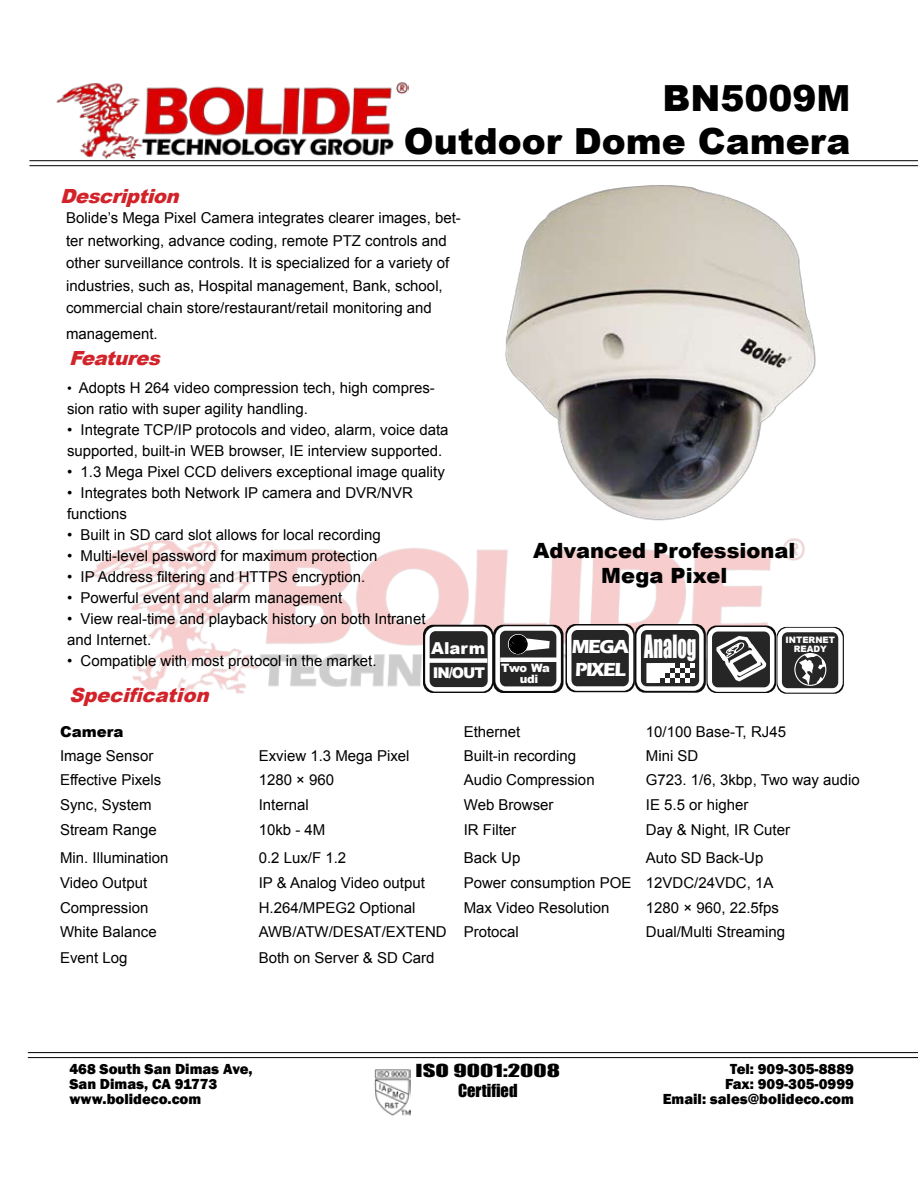
<style>
.page{position:relative;width:918px;height:1188px;background:#fff}
.page>*{position:absolute;margin:0;border:0;box-sizing:border-box;transform-origin:0 0}
.t1{font:900 36px/43.2px "Arial";color:#000;text-align:right}
.t2{font:29.4px "Impact";color:#fff;scale:.62 1}
.t3{font:900 21px/25.2px "Arial";color:#000;text-align:center}
.t4{font:italic 900 19.5px "Arial";color:#d2232a}
.t5{font:700 19.5px "Eras ITC";letter-spacing:-.075em;color:#fff}
.t6{font:16.5px/19.8px "Impact";color:#000;text-align:center;scale:1.5 1}
.t7{font:900 16.5px "Arial";color:#fff}
.t8{font:15px/21px "Arial";color:#000}
.t9{font:800 15px/15px "Franklin Gothic";color:#000}
.t10{font:900 15px "Arial";color:#000}
.t11{font:900 14.85px "Arial";color:#fff}
.t12{font:900 11.55px/11.6px "Arial";letter-spacing:-.035em;color:#fff}
.t13{font:900 8.85px/8.9px "Arial";color:#fff;text-align:center}
.s1{font-size:13.5px}
</style>
<div class="page">
<img style="left:84px;top:538px;width:724px;height:156px">
<img style="left:54px;top:82px;width:355px;height:85px">
<div style="left:494px;top:626px;width:68px;height:66px;background:#262627;border-radius:9px"></div>
<div style="left:493px;top:625px;width:71px;height:68px;border:2px solid #0c0c0c;border-radius:9px"></div>
<div style="left:495px;top:626px;width:66px;height:65px;border:4px solid #fff;border-radius:8px"></div>
<hr style="left:500px;top:658px;width:59px;height:4px;background:#fff">
<svg style="left:508px;top:634px;width:20px;height:20px"></svg>
<svg style="left:509px;top:635px;width:41px;height:19px"></svg>
<div style="left:424px;top:626px;width:68px;height:66px;background:#262627;border-radius:9px"></div>
<div style="left:423px;top:625px;width:70px;height:68px;border:2px solid #0c0c0c;border-radius:9px"></div>
<div style="left:425px;top:627px;width:67px;height:65px;border:4px solid #fff;border-radius:8px"></div>
<div style="left:429px;top:658px;width:58px;height:5px;background:#fff"></div>
<div style="left:778px;top:628px;width:65px;height:65px;background:#262627;border-radius:9px"></div>
<div style="left:777px;top:627px;width:67px;height:67px;border:2px solid #0c0c0c;border-radius:9px"></div>
<div style="left:777px;top:628px;width:66px;height:65px;border:4px solid #fff;border-radius:8px"></div>
<div style="left:794px;top:653px;width:32px;height:33px;border:1px solid #fff;border-radius:50%"></div>
<svg style="left:799px;top:653px;width:27px;height:32px"></svg>
<div style="left:708px;top:627px;width:67px;height:65px;background:#262627;border-radius:9px"></div>
<div style="left:706px;top:626px;width:70px;height:67px;border:2px solid #0c0c0c;border-radius:9px"></div>
<div style="left:708px;top:627px;width:66px;height:65px;border:4px solid #fff;border-radius:8px"></div>
<svg style="left:716px;top:636px;width:51px;height:46px"></svg>
<div style="left:636px;top:625px;width:69px;height:67px;background:#262627;border-radius:9px"></div>
<div style="left:635px;top:624px;width:71px;height:69px;border:2px solid #0c0c0c;border-radius:9px"></div>
<div style="left:636px;top:626px;width:68px;height:65px;border:4px solid #fff;border-radius:8px"></div>
<svg style="left:646px;top:663px;width:49px;height:20px"></svg>
<div style="left:567px;top:625px;width:67px;height:66px;background:#262627;border-radius:9px"></div>
<div style="left:565px;top:624px;width:70px;height:68px;border:2px solid #0c0c0c;border-radius:9px"></div>
<div style="left:567px;top:625px;width:66px;height:66px;border:4px solid #fff;border-radius:8px"></div>
<hr style="left:29px;top:160px;width:889px;height:1px;background:#000">
<hr style="left:29px;top:165px;width:889px;height:1px;background:#000">
<hr style="left:28px;top:1052px;width:890px;height:1px;background:#000">
<hr style="left:28px;top:1057px;width:890px;height:1px;background:#000">
<img style="left:374px;top:1069px;width:36px;height:46px">
<img style="left:505px;top:185px;width:311px;height:336px">
<h3 class="t4" style="left:60px;top:182px;width:127px">Description</h3>
<h1 class="t1" style="left:404px;top:76px;width:448px">BN5009M<br>Outdoor Dome Camera</h1>
<p class="t8" style="left:66px;top:207px;width:396px;line-height:22.5px">Bolide’s Mega Pixel Camera integrates clearer images, bet&shy;ter networking, advance coding, remote PTZ controls and other surveillance controls. It is specialized for a variety of industries, such as, Hospital management, Bank, school, commercial chain store/restaurant/retail monitoring and</p>
<p class="t8" style="left:66px;top:323px;width:93px">management.</p>
<h3 class="t4" style="left:69px;top:344px;width:100px">Features</h3>
<p class="t8" style="left:67px;top:378px;width:369px"><span class="s1">•</span> Adopts H 264 video compression tech, high compres&shy;sion ratio with super agility handling.</p>
<p class="t8" style="left:67px;top:420px;width:383px">• Integrate TCP/IP protocols and video, alarm, voice data supported, built-in WEB browser, IE interview supported.</p>
<p class="t8" style="left:67px;top:462px;width:379px">• 1.3 Mega Pixel CCD delivers exceptional image quality</p>
<p class="t8" style="left:67px;top:483px;width:347px">• Integrates both Network IP camera and DVR/NVR functions</p>
<p class="t8" style="left:67px;top:525px;width:315px">• Built in SD card slot allows for local recording</p>
<p class="t8" style="left:67px;top:546px;width:312px">• Multi-level password for maximum protection</p>
<p class="t8" style="left:67px;top:567px;width:300px">• IP Address filtering and HTTPS encryption.</p>
<p class="t8" style="left:67px;top:588px;width:277px">• Powerful event and alarm management</p>
<p class="t8" style="left:67px;top:609px;width:360px">• View real-time and playback history on both Intranet and Internet.</p>
<p class="t8" style="left:67px;top:651px;width:311px">• Compatible with most protocol in the market.</p>
<p class="t7" style="left:431px;top:636px;width:55px">Alarm</p>
<p class="t11" style="left:433px;top:662px;width:54px">IN/OUT</p>
<h3 class="t3" style="left:533px;top:537px;width:264px">Advanced Professional<br>Mega Pixel</h3>
<p class="t12" style="left:520px;top:662px;width:32px;text-indent:-19px">Two Wa udi</p>
<h2 class="t2" style="left:572px;top:624px;width:202px"><sup>MEGA</sup> Analog</h2>
<h3 class="t5" style="left:575px;top:659px;width:52px">PIXEL</h3>
<p class="t13" style="left:786px;top:635px;width:51px">INTERNET<br>READY</p>
<h3 class="t4" style="left:69px;top:681px;width:148px">Specification</h3>
<p class="t10" style="left:60px;top:720px;width:65px">Camera</p>
<p class="t8" style="left:464px;top:721px;width:58px">Ethernet</p>
<p class="t8" style="left:646px;top:721px;width:142px">10/100 Base-T, RJ45</p>
<p class="t8" style="left:60px;top:745px;width:95px">Image Sensor</p>
<p class="t8" style="left:259px;top:745px;width:152px">Exview 1.3 Mega Pixel</p>
<p class="t8" style="left:464px;top:745px;width:114px">Built-in recording</p>
<p class="t8" style="left:646px;top:745px;width:54px">Mini SD</p>
<p class="t8" style="left:60px;top:769px;width:103px">Effective Pixels</p>
<p class="t8" style="left:259px;top:769px;width:77px">1280 × 960</p>
<p class="t8" style="left:464px;top:769px;width:132px">Audio Compression</p>
<p class="t8" style="left:646px;top:769px;width:216px">G723. 1/6, 3kbp, Two way audio</p>
<p class="t8" style="left:60px;top:794px;width:93px">Sync, System</p>
<p class="t8" style="left:259px;top:794px;width:52px">Internal</p>
<p class="t8" style="left:464px;top:794px;width:91px">Web Browser</p>
<p class="t8" style="left:646px;top:794px;width:104px">IE 5.5 or higher</p>
<p class="t8" style="left:60px;top:820px;width:98px">Stream Range</p>
<p class="t8" style="left:259px;top:820px;width:68px">10kb - 4M</p>
<p class="t8" style="left:464px;top:820px;width:54px">IR Filter</p>
<p class="t8" style="left:646px;top:820px;width:146px">Day &amp; Night, IR Cuter</p>
<p class="t8" style="left:60px;top:847px;width:110px">Min. Illumination</p>
<p class="t8" style="left:259px;top:847px;width:89px">0.2 Lux/F 1.2</p>
<p class="t8" style="left:464px;top:847px;width:58px">Back Up</p>
<p class="t8" style="left:646px;top:847px;width:119px">Auto SD Back-Up</p>
<p class="t8" style="left:60px;top:872px;width:89px">Video Output</p>
<p class="t8" style="left:259px;top:872px;width:168px">IP &amp; Analog Video output</p>
<p class="t8" style="left:464px;top:872px;width:311px">Power consumption POE 12VDC/24VDC, 1A</p>
<p class="t8" style="left:60px;top:897px;width:90px">Compression</p>
<p class="t8" style="left:259px;top:897px;width:158px">H.264/MPEG2 Optional</p>
<p class="t8" style="left:464px;top:897px;width:147px">Max Video Resolution</p>
<p class="t8" style="left:646px;top:897px;width:135px">1280 × 960, 22.5fps</p>
<p class="t8" style="left:60px;top:922px;width:98px">White Balance</p>
<p class="t8" style="left:259px;top:922px;width:262px">AWB/ATW/DESAT/EXTEND Protocal</p>
<p class="t8" style="left:646px;top:922px;width:141px">Dual/Multi Streaming</p>
<p class="t8" style="left:60px;top:947px;width:69px">Event Log</p>
<p class="t8" style="left:259px;top:947px;width:177px">Both on Server &amp; SD Card</p>
<p class="t9" style="left:70px;top:1062px;width:185px">468 South San Dimas Ave,<br>San Dimas, CA 91773 www.bolideco.com</p>
<p class="t6" style="left:416px;top:1061px;width:98px">ISO 9001:2008<br>Certified</p>
<p class="t9" style="left:663px;top:1062px;width:193px;text-align:right">Tel: 909-305-8889<br>Fax: 909-305-0999<br>Email: sales@bolideco.com</p>
</div>
